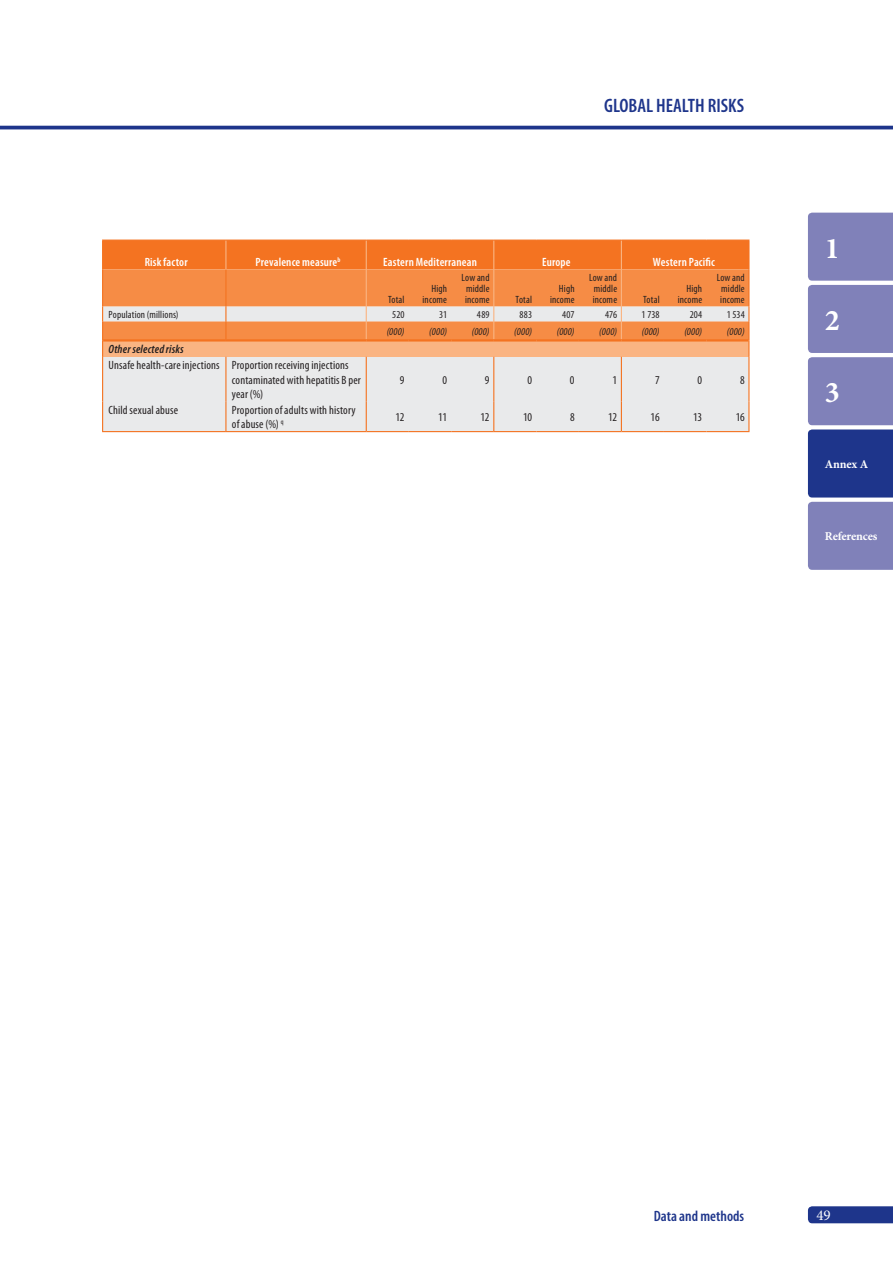
<style>
.page{position:relative;width:893px;height:1263px;background:#fff}
.page>*{position:absolute;margin:0;border:0;box-sizing:border-box;transform-origin:0 0}
.t1{font:700 30px "Minion Pro";color:#fff}
.t2{font:600 condensed 19.5px "Myriad Pro";color:#1e358b}
.t3{font:600 condensed 15px "Myriad Pro";color:#1e358b}
.t4{font:15px "Minion Pro";color:#fff}
.table_annex_body{font:condensed 12px/14.4px "Myriad Pro";letter-spacing:.01em;color:#231f20}
.table_annex_head_1{font:600 condensed 12px "Myriad Pro";letter-spacing:.015em;color:#fff}
.table_annex_body_rig{font:condensed 12px "Myriad Pro";letter-spacing:-.025em;color:#231f20}
.table_annex_subtitle{font:italic 600 condensed 12px "Myriad Pro";letter-spacing:.01em;color:#231f20}
.t5{font:700 12px "Minion Pro";letter-spacing:-.015em;color:#fff}
.table_annex_subtitle-2{font:condensed 10.5px/11.2px "Myriad Pro";letter-spacing:.015em;color:#231f20;text-align:right}
.table_annex_populati{font:condensed 10.5px "Myriad Pro";letter-spacing:.015em;color:#231f20}
.table_annex_subtitle-3{font:italic condensed 10.5px "Myriad Pro";letter-spacing:.02em;color:#231f20}
</style>
<div class="page">
<svg style="left:808px;top:1206px;width:85px;height:17px"></svg>
<hr style="left:0;top:126px;width:893px;height:3px;background:#1e358b">
<svg style="left:808px;top:213px;width:85px;height:357px;background:#7378b3"></svg>
<div style="left:103px;top:269px;width:645px;height:38px;background:#f68c45"></div>
<svg style="left:103px;top:307px;width:645px;height:124px;background:#ebdacf"></svg>
<div style="left:103px;top:340px;width:646px;height:17px;background:#fab482"></div>
<hr style="left:748px;top:357px;width:1px;height:44px;background:#f47321">
<hr style="left:103px;top:339px;width:123px;height:3px;background:#f47321">
<hr style="left:226px;top:339px;width:140px;height:3px;background:#f47321">
<hr style="left:366px;top:339px;width:43px;height:3px;background:#f47321">
<hr style="left:409px;top:339px;width:42px;height:3px;background:#f47321">
<hr style="left:451px;top:339px;width:43px;height:3px;background:#f47321">
<hr style="left:494px;top:339px;width:42px;height:3px;background:#f47321">
<hr style="left:536px;top:339px;width:43px;height:3px;background:#f47321">
<hr style="left:579px;top:339px;width:42px;height:3px;background:#f47321">
<hr style="left:621px;top:339px;width:43px;height:3px;background:#f47321">
<hr style="left:664px;top:339px;width:42px;height:3px;background:#f47321">
<hr style="left:706px;top:339px;width:42px;height:3px;background:#f47321">
<hr style="left:621px;top:357px;width:1px;height:44px;background:#f47321">
<hr style="left:748px;top:269px;width:1px;height:38px;background:#f47321">
<svg style="left:748px;top:307px;width:1px;height:50px"></svg>
<hr style="left:102px;top:357px;width:1px;height:44px;background:#f47321">
<hr style="left:225px;top:357px;width:1px;height:44px;background:#f47321">
<hr style="left:366px;top:357px;width:1px;height:44px;background:#f47321">
<hr style="left:493px;top:357px;width:1px;height:44px;background:#f47321">
<hr style="left:102px;top:401px;width:1px;height:30px;background:#f47321">
<hr style="left:225px;top:401px;width:1px;height:30px;background:#f47321">
<hr style="left:366px;top:401px;width:1px;height:30px;background:#f47321">
<hr style="left:102px;top:431px;width:124px;height:1px;background:#f47321">
<hr style="left:226px;top:431px;width:140px;height:1px;background:#f47321">
<hr style="left:102px;top:269px;width:1px;height:38px;background:#f47321">
<hr style="left:225px;top:269px;width:1px;height:38px;background:#f47321">
<svg style="left:102px;top:307px;width:1px;height:50px"></svg>
<svg style="left:225px;top:307px;width:1px;height:32px"></svg>
<div style="left:102px;top:240px;width:647px;height:29px;background:#f47321"></div>
<hr style="left:366px;top:269px;width:1px;height:38px;background:#fab482">
<svg style="left:366px;top:307px;width:1px;height:32px"></svg>
<hr style="left:493px;top:269px;width:1px;height:38px;background:#fab482">
<hr style="left:621px;top:269px;width:1px;height:38px;background:#fab482">
<svg style="left:493px;top:307px;width:1px;height:32px"></svg>
<svg style="left:621px;top:307px;width:1px;height:32px"></svg>
<hr style="left:493px;top:401px;width:1px;height:30px;background:#f47321">
<hr style="left:621px;top:401px;width:1px;height:30px;background:#f47321">
<hr style="left:748px;top:401px;width:1px;height:30px;background:#f47321">
<hr style="left:366px;top:431px;width:43px;height:1px;background:#f47321">
<hr style="left:409px;top:431px;width:42px;height:1px;background:#f47321">
<hr style="left:451px;top:431px;width:43px;height:1px;background:#f47321">
<hr style="left:494px;top:431px;width:42px;height:1px;background:#f47321">
<hr style="left:536px;top:431px;width:43px;height:1px;background:#f47321">
<hr style="left:579px;top:431px;width:42px;height:1px;background:#f47321">
<hr style="left:621px;top:431px;width:43px;height:1px;background:#f47321">
<hr style="left:664px;top:431px;width:42px;height:1px;background:#f47321">
<hr style="left:706px;top:431px;width:43px;height:1px;background:#f47321">
<h2 class="t2" style="left:604px;top:94px;width:142px">GLOBAL HEALTH RISKS</h2>
<p class="table_annex_head_1" style="left:145px;top:255px;width:44px">Risk factor</p>
<p class="table_annex_head_1" style="left:256px;top:255px;width:86px">Prevalence measure<sup>b</sup></p>
<p class="table_annex_head_1" style="left:383px;top:255px;width:95px">Eastern Mediterranean</p>
<p class="table_annex_head_1" style="left:542px;top:255px;width:30px">Europe</p>
<p class="table_annex_head_1" style="left:653px;top:255px;width:64px">Western Pacific</p>
<p class="table_annex_subtitle-2" style="left:388px;top:294px;width:18px">Total</p>
<p class="table_annex_subtitle-2" style="left:423px;top:283px;width:26px">High income</p>
<p class="table_annex_subtitle-2" style="left:461px;top:271px;width:30px;text-align:center">Low and middle income</p>
<p class="table_annex_subtitle-2" style="left:516px;top:294px;width:18px">Total</p>
<p class="table_annex_subtitle-2" style="left:550px;top:283px;width:26px">High income</p>
<p class="table_annex_subtitle-2" style="left:589px;top:271px;width:30px;text-align:center">Low and middle income</p>
<p class="table_annex_subtitle-2" style="left:643px;top:294px;width:18px">Total</p>
<p class="table_annex_subtitle-2" style="left:678px;top:283px;width:26px">High income</p>
<p class="table_annex_subtitle-2" style="left:717px;top:271px;width:30px;text-align:center">Low and middle income</p>
<p class="table_annex_populati" style="left:109px;top:308px;width:72px">Population (millions)</p>
<p class="table_annex_populati" style="left:392px;top:308px;width:14px">520</p>
<p class="table_annex_populati" style="left:439px;top:308px;width:9px">31</p>
<p class="table_annex_populati" style="left:477px;top:308px;width:14px">489</p>
<p class="table_annex_populati" style="left:520px;top:308px;width:14px">883</p>
<p class="table_annex_populati" style="left:562px;top:308px;width:14px">407</p>
<p class="table_annex_populati" style="left:605px;top:308px;width:13px">476</p>
<p class="table_annex_populati" style="left:642px;top:308px;width:20px">1738</p>
<p class="table_annex_populati" style="left:690px;top:308px;width:14px">204</p>
<p class="table_annex_populati" style="left:727px;top:308px;width:19px">1534</p>
<p class="table_annex_subtitle-3" style="left:387px;top:325px;width:19px">(000)</p>
<p class="table_annex_subtitle-3" style="left:429px;top:325px;width:19px">(000)</p>
<p class="table_annex_subtitle-3" style="left:472px;top:325px;width:19px">(000)</p>
<p class="table_annex_subtitle-3" style="left:514px;top:325px;width:19px">(000)</p>
<p class="table_annex_subtitle-3" style="left:557px;top:325px;width:19px">(000)</p>
<p class="table_annex_subtitle-3" style="left:599px;top:325px;width:19px">(000)</p>
<p class="table_annex_subtitle-3" style="left:642px;top:325px;width:19px">(000)</p>
<p class="table_annex_subtitle-3" style="left:684px;top:325px;width:19px">(000)</p>
<p class="table_annex_subtitle-3" style="left:727px;top:325px;width:19px">(000)</p>
<p class="table_annex_subtitle" style="left:109px;top:342px;width:77px">Other selected risks</p>
<p class="table_annex_body" style="left:109px;top:358px;width:112px">Unsafe health-careinjections</p>
<p class="table_annex_body" style="left:232px;top:358px;width:131px">Proportion receivinginjections contaminated with hepatitis B per year (%)</p>
<p class="table_annex_body_rig" style="left:400px;top:372px;width:6px">9</p>
<p class="table_annex_body_rig" style="left:442px;top:372px;width:6px">0</p>
<p class="table_annex_body_rig" style="left:485px;top:372px;width:6px">9</p>
<p class="table_annex_body_rig" style="left:527px;top:372px;width:6px">0</p>
<p class="table_annex_body_rig" style="left:570px;top:372px;width:6px">0</p>
<p class="table_annex_body_rig" style="left:612px;top:372px;width:6px">1</p>
<p class="table_annex_body_rig" style="left:655px;top:372px;width:6px">7</p>
<p class="table_annex_body_rig" style="left:697px;top:372px;width:6px">0</p>
<p class="table_annex_body_rig" style="left:740px;top:372px;width:6px">8</p>
<p class="table_annex_body" style="left:109px;top:402px;width:71px">Childsexualabuse</p>
<p class="table_annex_body" style="left:232px;top:402px;width:125px">Proportion ofadults with history ofabuse(%) <sup>q</sup></p>
<p class="table_annex_body_rig" style="left:396px;top:410px;width:10px">12</p>
<p class="table_annex_body_rig" style="left:438px;top:410px;width:10px">11</p>
<p class="table_annex_body_rig" style="left:481px;top:410px;width:10px">12</p>
<p class="table_annex_body_rig" style="left:523px;top:410px;width:11px">10</p>
<p class="table_annex_body_rig" style="left:570px;top:410px;width:6px">8</p>
<p class="table_annex_body_rig" style="left:608px;top:410px;width:10px">12</p>
<p class="table_annex_body_rig" style="left:651px;top:410px;width:11px">16</p>
<p class="table_annex_body_rig" style="left:693px;top:410px;width:10px">13</p>
<p class="table_annex_body_rig" style="left:736px;top:410px;width:11px">16</p>
<h1 class="t1" style="left:825px;top:227px;width:16px">1</h1>
<h1 class="t1" style="left:825px;top:299px;width:16px">2</h1>
<h1 class="t1" style="left:825px;top:371px;width:16px">3</h1>
<p class="t5" style="left:825px;top:456px;width:45px">Annex A</p>
<p class="t5" style="left:825px;top:528px;width:54px">References</p>
<p class="t3" style="left:654px;top:1206px;width:92px">Data and methods</p>
<p class="t4" style="left:816px;top:1205px;width:16px">49</p>
</div>
